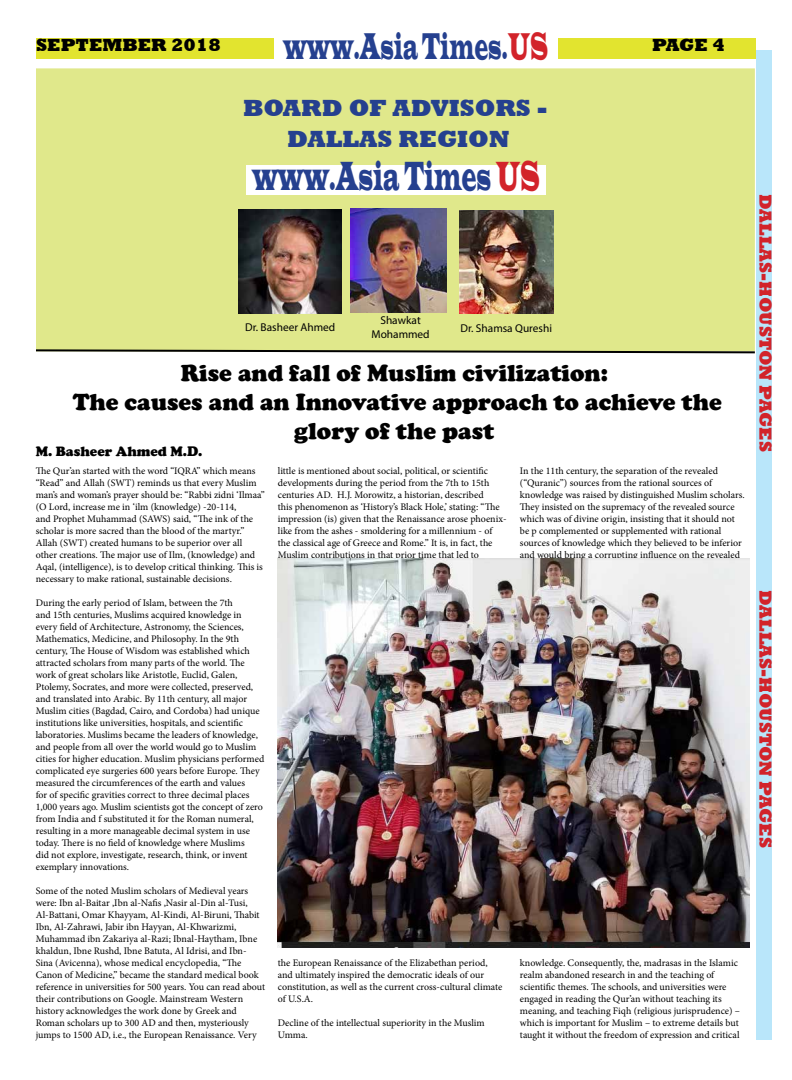
<style>
.page{position:relative;width:792px;height:1080px;background:#fff}
.page>*{position:absolute;margin:0;border:0;box-sizing:border-box;transform-origin:0 0}
.t1{font:41.9px "Latin Wide";color:#25408f;scale:.39 1}
.t2{font:38.3px "Latin Wide";color:#25408f;scale:.39 1}
.t3{font:900 24px/28.8px "Cooper";color:#000;text-align:center}
.t4{font:800 24px/31.2px "Rockwell";color:#25408f;text-align:center}
.t5{font:800 18px "Rockwell";color:#d2232a}
.t6{font:800 18px "Rockwell";color:#000}
.t7{font:900 14px "Cooper";color:#000}
.t8{font:11.4px/13.6px "Myriad Pro";color:#000;text-align:center}
.t9{font:10px/12px "Minion Pro";color:#000}
.s1{color:#d2232a}
</style>
<div class="page">
<div style="left:36px;top:39px;width:720px;height:20px;background:#e2e42f"></div>
<div style="left:274px;top:37px;width:284px;height:24px;background:#fff"></div>
<div style="left:37px;top:69px;width:717px;height:281px;background:#e0e88b"></div>
<div style="left:246px;top:166px;width:300px;height:29px;background:#fff"></div>
<img style="left:459px;top:210px;width:95px;height:104px">
<img style="left:238px;top:209px;width:104px;height:105px">
<div style="left:756px;top:50px;width:16px;height:990px;background:#b9e6fa"></div>
<img style="left:351px;top:209px;width:95px;height:103px">
<svg style="left:36px;top:348px;width:719px;height:6px"></svg>
<img style="left:278px;top:559px;width:472px;height:389px">
<h3 class="t6" style="left:36px;top:35px;width:186px">SEPTEMBER 2018</h3>
<h2 class="t2" style="left:283px;top:22px;width:681px">www.Asia Times.<span class="s1">US</span></h2>
<h3 class="t6" style="left:652px;top:35px;width:74px">PAGE 4</h3>
<h3 class="t4" style="left:243px;top:93px;width:306px">BOARD OF ADVISORS -<br>DALLAS REGION</h3>
<h1 class="t1" style="left:252px;top:149px;width:739px">www.Asia Times <span class="s1">US</span></h1>
<p class="t8" style="left:245px;top:320px;width:92px">Dr. Basheer Ahmed</p>
<p class="t8" style="left:371px;top:313px;width:60px">Shawkat<br>Mohammed</p>
<p class="t8" style="left:461px;top:321px;width:93px">Dr. Shamsa Qureshi</p>
<h3 class="t3" style="left:73px;top:359px;width:651px">Rise and fall of Muslim civilization:<br>The causes and an Innovative approach to achieve the glory of the past</h3>
<h3 class="t7" style="left:36px;top:443px;width:168px">M. Basheer Ahmed M.D.</h3>
<p class="t9" style="left:36px;top:465px;width:231px">The Qur’an started with the word “IQRA” which means “Read” and Allah (SWT) reminds us that every Muslim man’s and woman’s prayer should be: “Rabbi zidni ‘Ilmaa” (O Lord, increase me in ‘ilm (knowledge) -20-114,<br>and Prophet Muhammad (SAWS) said, “The ink of the scholar is more sacred than the blood of the martyr.” Allah (SWT) created humans to be superior over all other creations. The major use of Ilm, (knowledge) and Aqal, (intelligence), is to develop critical thinking. This is necessary to make rational, sustainable decisions.</p>
<p class="t9" style="left:36px;top:597px;width:230px">During the early period of Islam, between the 7th<br>and 15th centuries, Muslims acquired knowledge in every field of Architecture, Astronomy, the Sciences, Mathematics, Medicine, and Philosophy. In the 9th century, The House of Wisdom was established which attracted scholars from many parts of the world. The work of great scholars like Aristotle, Euclid, Galen, Ptolemy, Socrates, and more were collected, preserved, and translated into Arabic. By 11th century, all major Muslim cities (Bagdad, Cairo, and Cordoba) had unique institutions like universities, hospitals, and scientific laboratories. Muslims became the leaders of knowledge, and people from all over the world would go to Muslim cities for higher education. Muslim physicians performed complicated eye surgeries 600 years before Europe. They measured the circumferences of the earth and values<br>for of specific gravities correct to three decimal places 1,000 years ago. Muslim scientists got the concept of zero from India and f substituted it for the Roman numeral, resulting in a more manageable decimal system in use today. There is no field of knowledge where Muslims<br>did not explore, investigate, research, think, or invent exemplary innovations.</p>
<p class="t9" style="left:36px;top:885px;width:231px">Some of the noted Muslim scholars of Medieval years were: Ibn al-Baitar ,Ibn al-Nafis ,Nasir al-Din al-Tusi, Al-Battani, Omar Khayyam, Al-Kindi, Al-Biruni, Thabit Ibn, Al-Zahrawi, Jabir ibn Hayyan, Al-Khwarizmi, Muhammad ibn Zakariya al-Razi; Ibnal-Haytham, Ibne khaldun, Ibne Rushd, Ibne Batuta, Al Idrisi, and Ibn-Sina (Avicenna), whose medical encyclopedia, “The Canon of Medicine,” became the standard medical book reference in universities for 500 years. You can read about their contributions on Google. Mainstream Western history acknowledges the work done by Greek and Roman scholars up to 300 AD and then, mysteriously jumps to 1500 AD, i.e., the European Renaissance. Very</p>
<p class="t9" style="left:278px;top:465px;width:230px">little is mentioned about social, political, or scientific developments during the period from the 7th to 15th centuries AD. H.J. Morowitz, a historian, described<br>this phenomenon as ‘History’s Black Hole,’ stating: “The impression (is) given that the Renaissance arose phoenix&shy;like from the ashes - smoldering for a millennium - of the classical age of Greece and Rome.” It is, in fact, the Muslim contributions in that prior time that led to</p>
<p class="t9" style="left:520px;top:465px;width:226px">In the 11th century, the separation of the revealed (“Quranic”) sources from the rational sources of knowledge was raised by distinguished Muslim scholars.<br>They insisted on the supremacy of the revealed source which was of divine origin, insisting that it should not be p complemented or supplemented with rational sources of knowledge which they believed to be inferior and would bring a corrupting influence on the revealed</p>
<p class="t9" style="left:278px;top:957px;width:226px">the European Renaissance of the Elizabethan period, and ultimately inspired the democratic ideals of our constitution, as well as the current cross-cultural climate of U.S.A.</p>
<p class="t9" style="left:278px;top:1017px;width:208px">Decline of the intellectual superiority in the Muslim<br>Umma.</p>
<p class="t9" style="left:520px;top:957px;width:222px">knowledge. Consequently, the, madrasas in the Islamic realm abandoned research in and the teaching of scientific themes. The schools, and universities were engaged in reading the Qur’an without teaching its meaning, and teaching Fiqh (religious jurisprudence) – which is important for Muslim – to extreme details but taught it without the freedom of expression and critical</p>
<h3 class="t5" style="left:776px;top:194px;width:259px;rotate:90deg">DALLAS-HOUSTON PAGES</h3>
<h3 class="t5" style="left:776px;top:590px;width:259px;rotate:90deg">DALLAS-HOUSTON PAGES</h3>
</div>
